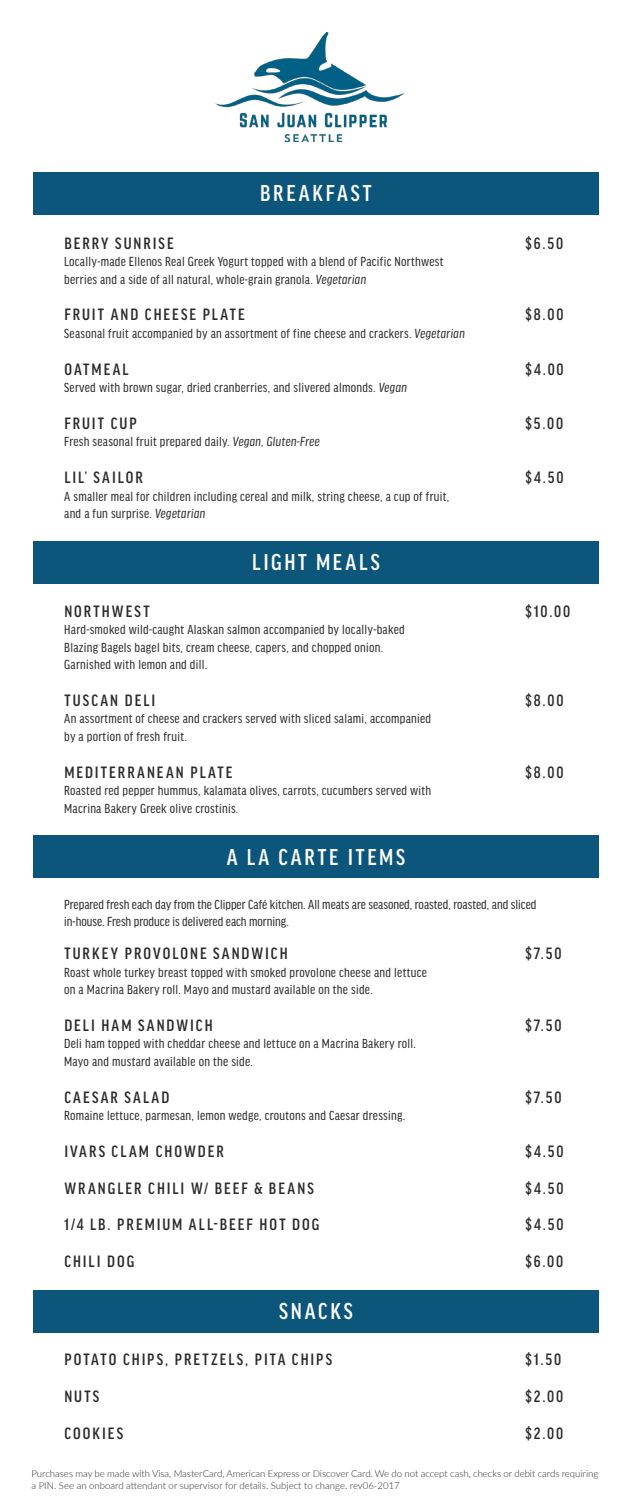
<style>
.page{position:relative;width:630px;height:1512px;background:#fff}
.page>*{position:absolute;margin:0;border:0;box-sizing:border-box;transform-origin:0 0}
.headings{font:500 condensed 24.5px "Good Headline Pro";letter-spacing:.115em;color:#fff}
.Paragraph_Style_2{font:500 condensed 17.5px "Good Headline Pro";letter-spacing:.12em;color:#2b2b2d}
.Paragraph_Style_2-2{font:condensed 14px/17.5px "Good Headline Pro";letter-spacing:.02em;color:#2b2b2d}
.headings-2{font:condensed 14px/17.5px "Good Headline Pro";letter-spacing:.02em;color:#2b2b2d}
.headings-3{font:condensed 14px/17.5px "Good Headline Pro";color:#2b2b2d}
.t1{font:300 9.62px/12.2px "Lato";color:#2b2b2d}
.s1{font-style:italic}
</style>
<div class="page">
<img style="left:216px;top:33px;width:187px;height:109px">
<div style="left:33px;top:173px;width:565px;height:42px;background:#0c567c"></div>
<div style="left:33px;top:542px;width:565px;height:42px;background:#0c567c"></div>
<div style="left:33px;top:836px;width:565px;height:42px;background:#0c567c"></div>
<div style="left:33px;top:1291px;width:565px;height:42px;background:#0c567c"></div>
<p class="headings" style="left:260px;top:180px;width:113px">BREAKFAST</p>
<p class="Paragraph_Style_2" style="left:64px;top:234px;width:111px">BERRY SUNRISE</p>
<p class="headings-2" style="left:64px;top:253px;width:381px">Locally-made Ellenos Real Greek Yogurt topped with a blend of Pacific Northwest berries and a side of all natural, whole-grain granola. <span class="s1">Vegetarian</span></p>
<p class="Paragraph_Style_2" style="left:64px;top:306px;width:182px">FRUIT AND CHEESE PLATE</p>
<p class="headings-2" style="left:64px;top:325px;width:402px">Seasonal fruit accompanied by an assortment of fine cheese and crackers. <span class="s1">Vegetarian</span></p>
<p class="Paragraph_Style_2" style="left:64px;top:360px;width:66px">OATMEAL</p>
<p class="headings-2" style="left:64px;top:379px;width:344px">Served with brown sugar, dried cranberries, and slivered almonds. <span class="s1">Vegan</span></p>
<p class="Paragraph_Style_2" style="left:64px;top:414px;width:74px">FRUIT CUP</p>
<p class="headings-2" style="left:64px;top:433px;width:257px">Fresh seasonal fruit prepared daily. <span class="s1">Vegan, Gluten-Free</span></p>
<p class="Paragraph_Style_2" style="left:64px;top:468px;width:80px">LIL’ SAILOR</p>
<p class="Paragraph_Style_2-2" style="left:64px;top:487px;width:387px">A smaller meal for children including cereal and milk, string cheese, a cup of fruit, and a fun surprise. <span class="s1">Vegetarian</span></p>
<p class="headings" style="left:252px;top:550px;width:129px">LIGHT MEALS</p>
<p class="Paragraph_Style_2" style="left:64px;top:602px;width:87px">NORTHWEST</p>
<p class="Paragraph_Style_2-2" style="left:64px;top:621px;width:342px">Hard-smoked wild-caught Alaskan salmon accompanied by locally-baked<br>Blazing Bagels bagel bits, cream cheese, capers, and chopped onion.<br>Garnished with lemon and dill.</p>
<p class="Paragraph_Style_2" style="left:64px;top:691px;width:93px">TUSCAN DELI</p>
<p class="Paragraph_Style_2-2" style="left:64px;top:710px;width:368px">An assortment of cheese and crackers served with sliced salami, accompanied by a portion of fresh fruit.</p>
<p class="Paragraph_Style_2" style="left:64px;top:763px;width:170px">MEDITERRANEAN PLATE</p>
<p class="Paragraph_Style_2-2" style="left:64px;top:782px;width:369px">Roasted red pepper hummus, kalamata olives, carrots, cucumbers served with<br>Macrina Bakery Greek olive crostinis.</p>
<p class="headings" style="left:227px;top:844px;width:180px">A LA CARTE ITEMS</p>
<p class="Paragraph_Style_2" style="left:525px;top:234px;width:39px">$6.50</p>
<p class="Paragraph_Style_2" style="left:525px;top:306px;width:40px">$8.00</p>
<p class="Paragraph_Style_2" style="left:525px;top:360px;width:40px">$4.00</p>
<p class="Paragraph_Style_2" style="left:525px;top:414px;width:39px">$5.00</p>
<p class="Paragraph_Style_2" style="left:525px;top:468px;width:40px">$4.50</p>
<p class="Paragraph_Style_2" style="left:525px;top:602px;width:46px">$10.00</p>
<p class="Paragraph_Style_2" style="left:525px;top:691px;width:40px">$8.00</p>
<p class="Paragraph_Style_2" style="left:525px;top:763px;width:40px">$8.00</p>
<p class="headings-3" style="left:64px;top:896px;width:474px">Prepared fresh each day from the Clipper Café kitchen. All meats are seasoned, roasted, roasted, and sliced in-house. Fresh produce is delivered each morning.</p>
<p class="Paragraph_Style_2" style="left:64px;top:944px;width:225px">TURKEY PROVOLONE SANDWICH</p>
<p class="Paragraph_Style_2-2" style="left:64px;top:963px;width:364px">Roast whole turkey breast topped with smoked provolone cheese and lettuce on a Macrina Bakery roll. Mayo and mustard available on the side.</p>
<p class="Paragraph_Style_2" style="left:64px;top:1016px;width:150px">DELI HAM SANDWICH</p>
<p class="Paragraph_Style_2-2" style="left:64px;top:1035px;width:353px">Deli ham topped with cheddar cheese and lettuce on a Macrina Bakery roll.<br>Mayo and mustard available on the side.</p>
<p class="Paragraph_Style_2" style="left:64px;top:1088px;width:107px">CAESAR SALAD</p>
<p class="Paragraph_Style_2-2" style="left:64px;top:1107px;width:342px">Romaine lettuce, parmesan, lemon wedge, croutons and Caesar dressing.</p>
<p class="Paragraph_Style_2" style="left:64px;top:1142px;width:161px">IVARS CLAM CHOWDER</p>
<p class="Paragraph_Style_2" style="left:64px;top:1179px;width:251px">WRANGLER CHILI W/ BEEF &amp; BEANS</p>
<p class="Paragraph_Style_2" style="left:64px;top:1216px;width:257px">1/4 LB. PREMIUM ALL-BEEF HOT DOG</p>
<p class="Paragraph_Style_2" style="left:64px;top:1252px;width:71px">CHILI DOG</p>
<p class="headings" style="left:279px;top:1299px;width:75px">SNACKS</p>
<p class="Paragraph_Style_2" style="left:64px;top:1351px;width:269px">POTATO CHIPS, PRETZELS, PITA CHIPS</p>
<p class="Paragraph_Style_2" style="left:64px;top:1387px;width:36px">NUTS</p>
<p class="Paragraph_Style_2" style="left:64px;top:1424px;width:60px">COOKIES</p>
<p class="Paragraph_Style_2" style="left:525px;top:944px;width:38px">$7.50</p>
<p class="Paragraph_Style_2" style="left:525px;top:1016px;width:38px">$7.50</p>
<p class="Paragraph_Style_2" style="left:525px;top:1088px;width:38px">$7.50</p>
<p class="Paragraph_Style_2" style="left:525px;top:1142px;width:40px">$4.50</p>
<p class="Paragraph_Style_2" style="left:525px;top:1179px;width:40px">$4.50</p>
<p class="Paragraph_Style_2" style="left:525px;top:1216px;width:40px">$4.50</p>
<p class="Paragraph_Style_2" style="left:525px;top:1252px;width:39px">$6.00</p>
<p class="Paragraph_Style_2" style="left:525px;top:1351px;width:37px">$1.50</p>
<p class="Paragraph_Style_2" style="left:525px;top:1387px;width:39px">$2.00</p>
<p class="Paragraph_Style_2" style="left:525px;top:1424px;width:39px">$2.00</p>
<p class="t1" style="left:32px;top:1467px;width:568px">Purchases may be made with Visa, MasterCard, American Express or Discover Card. We do not accept cash, checks or debit cards requiring a PIN. See an onboard attendant or supervisor for details. Subject to change. rev06-2017</p>
</div>
